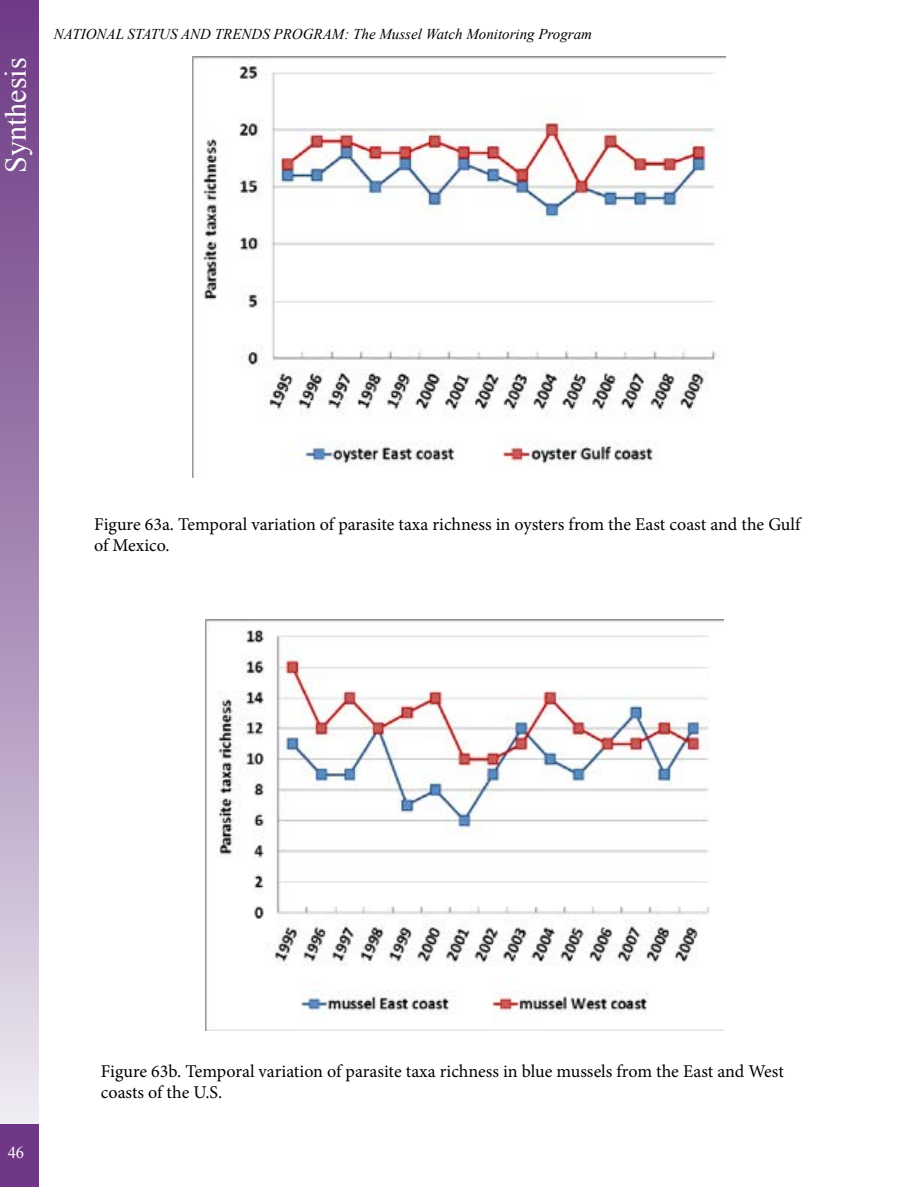
<style>
.page{position:relative;width:918px;height:1188px;background:#fff}
.page>*{position:absolute;margin:0;border:0;box-sizing:border-box;transform-origin:0 0}
.t1{font:30px "Times New Roman";color:#fff}
.t2{font:18px/21.6px "Minion Pro";color:#000}
.t3{font:16.5px "Times New Roman";color:#fff}
.t4{font:italic 15px "Times New Roman";color:#000}
</style>
<div class="page">
<div style="left:0;top:0;width:38px;height:1186px;background:linear-gradient(to bottom,#683380,#f0eef4)"></div>
<div style="left:0;top:1124px;width:39px;height:62px;background:#6f3786"></div>
<img style="left:193px;top:57px;width:532px;height:421px">
<img style="left:205px;top:619px;width:519px;height:412px">
<h1 class="t1" style="left:-4px;top:173px;width:117px;rotate:-90deg">Synthesis</h1>
<p class="t4" style="left:54px;top:23px;width:540px">NATIONAL STATUS AND TRENDS PROGRAM: The Mussel Watch Monitoring Program</p>
<p class="t2" style="left:94px;top:513px;width:708px">Figure 63a. Temporal variation of parasite taxa richness in oysters from the East coast and the Gulf of Mexico.</p>
<p class="t3" style="left:8px;top:1141px;width:18px">46</p>
<p class="t2" style="left:101px;top:1060px;width:685px">Figure 63b. Temporal variation of parasite taxa richness in blue mussels from the East and West coasts of the U.S.</p>
</div>
